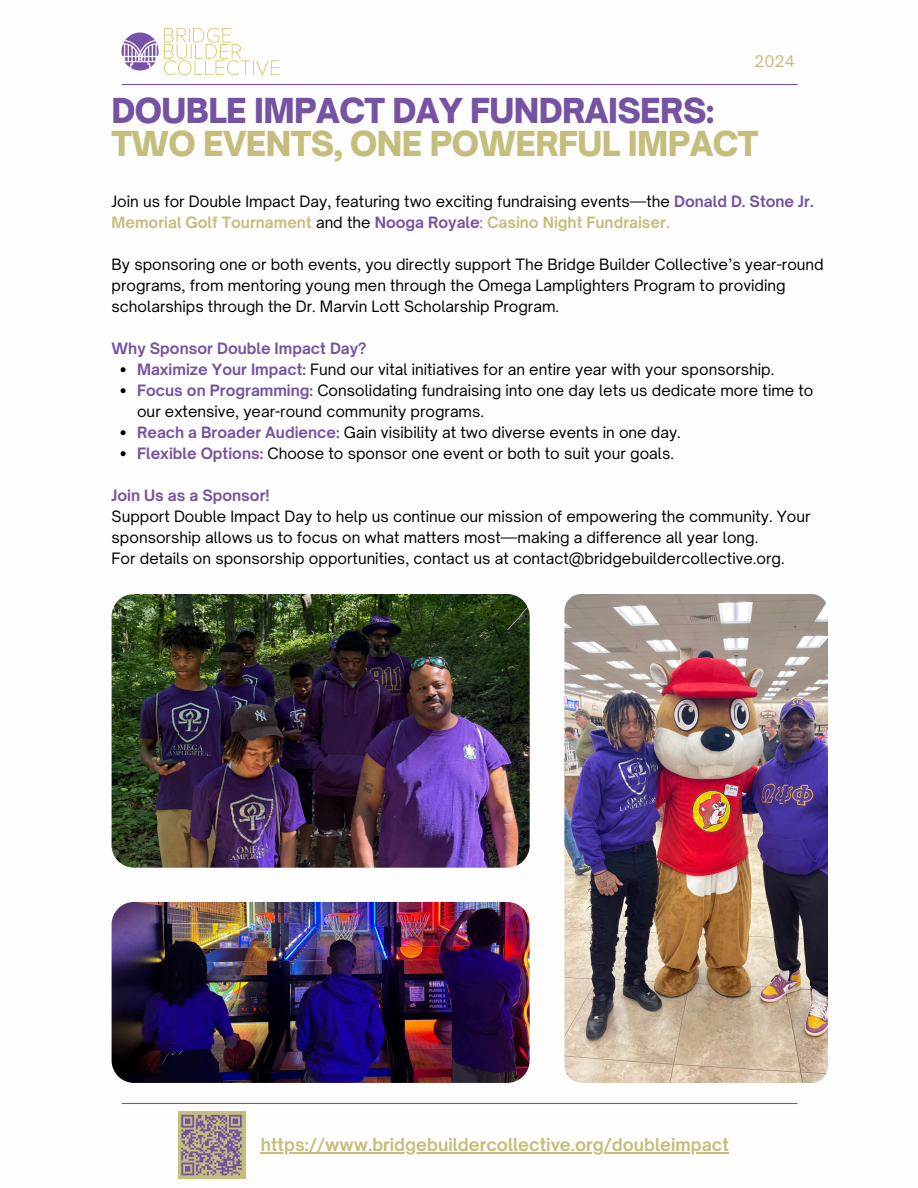
<style>
.page{position:relative;width:918px;height:1188px;background:#fff}
.page>*{position:absolute;margin:0;border:0;box-sizing:border-box;transform-origin:0 0}
.t1{font:900 33px/32.7px "Open Sauce One";letter-spacing:-.02em;color:#7553a2}
.t2{font:700 16.95px "Open Sauce One";color:#c4be7d}
.t3{font:15.45px "Open Sauce One";color:#c4be7d}
.t4{font:15px/21px "Open Sauce One";color:#000001}
.t5{font:700 15px "Open Sauce One";color:#7553a2}
.s1{color:#c4be7d}
.s2{font-weight:700;color:#7553a2}
.s3{font-weight:700;color:#c4be7d}
.s4{color:#7553a2}
</style>
<div class="page">
<hr style="left:122px;top:84px;width:676px;height:1px;background:#7553a2">
<hr style="left:122px;top:1103px;width:676px;height:1px;background:#7553a2">
<img style="left:121px;top:27px;width:159px;height:58px">
<img style="left:112px;top:594px;width:418px;height:273px;border-radius:22px">
<img style="left:564px;top:594px;width:264px;height:489px;border-radius:17px">
<img style="left:112px;top:902px;width:418px;height:181px;border-radius:22px">
<hr style="left:261px;top:1152px;width:468px;height:2px;background:#c4be7d">
<svg style="left:121px;top:367px;width:5px;height:5px"></svg>
<svg style="left:121px;top:388px;width:5px;height:5px"></svg>
<svg style="left:121px;top:430px;width:5px;height:5px"></svg>
<svg style="left:121px;top:451px;width:5px;height:5px"></svg>
<div style="left:178px;top:1111px;width:67px;height:68px;background:#c4be7d"></div>
<svg style="left:181px;top:1114px;width:61px;height:62px"></svg>
<h3 class="t3" style="left:755px;top:51px;width:42px">2024</h3>
<h4 class="t1" style="left:112px;top:94px;width:648px">DOUBLE IMPACT DAY FUNDRAISERS:<br><span class="s1">TWO EVENTS, ONE POWERFUL IMPACT</span></h4>
<p class="t4" style="left:112px;top:191px;width:704px">Join us for Double Impact Day, featuring two exciting fundraising events—the <span class="s2">Donald D. Stone Jr.<br></span><span class="s3">Memorial Golf Tournament</span> and the <span class="s2">Nooga Royale</span><span class="s4">:</span> <span class="s3">Casino Night Fundraiser.</span></p>
<p class="t4" style="left:112px;top:254px;width:714px">By sponsoring one or both events, you directly support The Bridge Builder Collective’s year-round programs, from mentoring young men through the Omega Lamplighters Program to providing scholarships through the Dr. Marvin Lott Scholarship Program.</p>
<p class="t5" style="left:112px;top:339px;width:257px">Why Sponsor Double Impact Day?</p>
<p class="t4" style="left:137px;top:359px;width:639px"><span class="s2">Maximize Your Impact:</span> Fund our vital initiatives for an entire year with your sponsorship.</p>
<p class="t4" style="left:137px;top:380px;width:678px"><span class="s2">Focus on Programming:</span> Consolidating fundraising into one day lets us dedicate more time to our extensive, year-round community programs.</p>
<p class="t4" style="left:137px;top:422px;width:545px"><span class="s2">Reach a Broader Audience:</span> Gain visibility at two diverse events in one day.</p>
<p class="t4" style="left:137px;top:443px;width:538px"><span class="s2">Flexible Options:</span> Choose to sponsor one event or both to suit your goals.</p>
<p class="t5" style="left:112px;top:486px;width:160px">Join Us as a Sponsor!</p>
<p class="t4" style="left:112px;top:506px;width:701px">Support Double Impact Day to help us continue our mission of empowering the community. Your sponsorship allows us to focus on what matters most—making a difference all year long.</p>
<p class="t4" style="left:112px;top:548px;width:675px">For details on sponsorship opportunities, contact us at contact@bridgebuildercollective.org.</p>
<p class="t2" style="left:261px;top:1134px;width:470px">https://www.bridgebuildercollective.org/doubleimpact</p>
</div>
